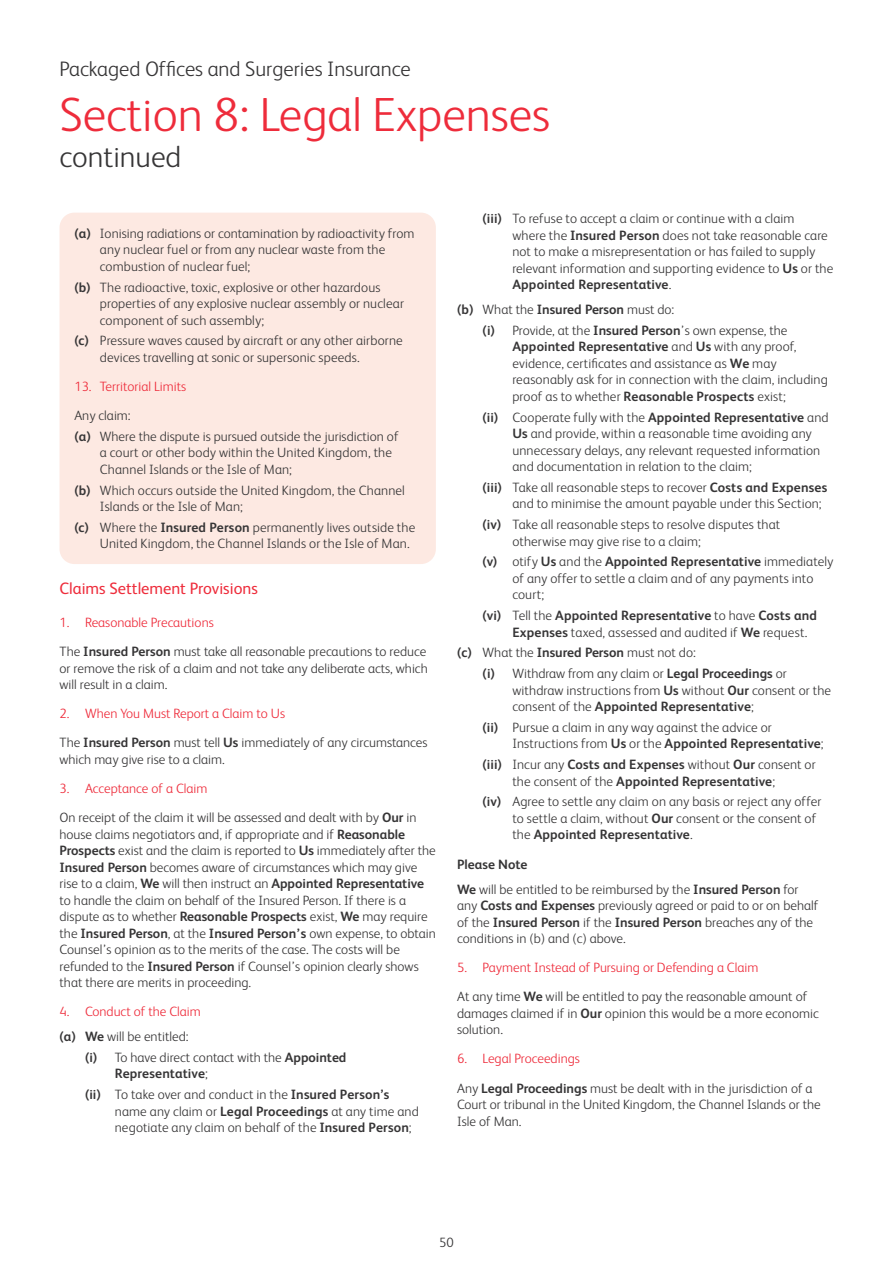
<style>
.page{position:relative;width:893px;height:1263px;background:#fff}
.page>*{position:absolute;margin:0;border:0;box-sizing:border-box;transform-origin:0 0}
.A4_Page_Title{font:300 48px "FS Albert";color:#ee2c3b}
.A4_Page_Subtitle{font:300 30px "FS Albert";color:#363536}
.t1{font:300 21px "FS Albert";color:#363536}
.Title_11pt_Colour{font:16.5px "FS Albert";color:#ee2c3b}
.Body{font:300 13.5px/16.5px "FS Albert";color:#363536}
.t2{font:300 13.5px "FS Albert";color:#ee2c3b}
.Body-2{font:700 13.5px/16.5px "FS Albert";letter-spacing:.005em;color:#363536}
.s1{font-weight:700}
.s2{font-weight:300}
</style>
<div class="page">
<div style="left:60px;top:213px;width:376px;height:351px;background:#fde9e2;border-radius:15px"></div>
<h3 class="t1" style="left:60px;top:55px;width:353px">Packaged Offices and Surgeries Insurance</h3>
<p class="A4_Page_Title" style="left:60px;top:83px;width:492px">Section 8: Legal Expenses</p>
<p class="A4_Page_Subtitle" style="left:60px;top:137px;width:123px">continued</p>
<p class="Body" style="left:100px;top:224px;width:316px;text-indent:-26px"><span class="s1">(a)</span> Ionising radiations or contamination by radioactivity from any nuclear fuel or from any nuclear waste from the combustion of nuclear fuel;</p>
<p class="Body" style="left:100px;top:278px;width:305px;text-indent:-26px"><span class="s1">(b)</span> The radioactive, toxic, explosive or other hazardous properties of any explosive nuclear assembly or nuclear component of such assembly;</p>
<p class="Body" style="left:100px;top:332px;width:304px;text-indent:-26px"><span class="s1">(c)</span> Pressure waves caused by aircraft or any other airborne devices travelling at sonic or supersonic speeds.</p>
<p class="t2" style="left:74px;top:377px;width:113px">13. Territorial Limits</p>
<p class="Body" style="left:74px;top:407px;width:58px">Any claim:</p>
<p class="Body" style="left:100px;top:427px;width:300px;text-indent:-26px"><span class="s1">(a)</span> Where the dispute is pursued outside the jurisdiction of a court or other body within the United Kingdom, the<br>Channel Islands or the Isle of Man;</p>
<p class="Body" style="left:100px;top:481px;width:306px;text-indent:-26px"><span class="s1">(b)</span> Which occurs outside the United Kingdom, the Channel<br>Islands or the Isle of Man;</p>
<p class="Body" style="left:100px;top:518px;width:317px;text-indent:-26px"><span class="s1">(c)</span> Where the <span class="s1">Insured Person</span> permanently lives outside the<br>United Kingdom, the Channel Islands or the Isle of Man.</p>
<p class="Title_11pt_Colour" style="left:60px;top:577px;width:200px">Claims Settlement Provisions</p>
<p class="t2" style="left:60px;top:613px;width:156px">1. Reasonable Precautions</p>
<p class="Body" style="left:60px;top:643px;width:370px;text-align:justify">The <span class="s1">Insured Person</span> must take all reasonable precautions to reduce or remove the risk of a claim and not take any deliberate acts, which will result in a claim.</p>
<p class="t2" style="left:60px;top:705px;width:227px">2. When You Must Report a Claim to Us</p>
<p class="Body" style="left:60px;top:734px;width:370px">The <span class="s1">Insured Person</span> must tell <span class="s1">Us</span> immediately of any circumstances which may give rise to a claim.</p>
<p class="t2" style="left:60px;top:779px;width:149px">3. Acceptance of a Claim</p>
<p class="Body" style="left:60px;top:809px;width:378px">On receipt of the claim it will be assessed and dealt with by <span class="s1">Our</span> in house claims negotiators and, if appropriate and if <span class="s1">Reasonable Prospects</span> exist and the claim is reported to <span class="s1">Us</span> immediately after the <span class="s1">Insured Person</span> becomes aware of circumstances which may give rise to a claim, <span class="s1">We</span> will then instruct an <span class="s1">Appointed Representative </span>to handle the claim on behalf of the Insured Person. If there is a dispute as to whether <span class="s1">Reasonable Prospects</span> exist, <span class="s1">We</span> may require the <span class="s1">Insured Person</span>, at the <span class="s1">Insured Person’s</span> own expense, to obtain Counsel’s opinion as to the merits of the case. The costs will be refunded to the <span class="s1">Insured Person</span> if Counsel’s opinion clearly shows that there are merits in proceeding.</p>
<p class="t2" style="left:60px;top:1003px;width:143px">4. Conduct of the Claim</p>
<p class="Body" style="left:60px;top:1028px;width:131px"><span class="s1">(a) We</span> will be entitled:</p>
<p class="Body" style="left:115px;top:1048px;width:233px;text-indent:-30px"><span class="s1">(i)</span> To have direct contact with the <span class="s1">Appointed<br>Representative</span>;</p>
<p class="Body" style="left:115px;top:1086px;width:306px;text-indent:-30px"><span class="s1">(ii)</span> To take over and conduct in the <span class="s1">Insured Person’s </span>name any claim or <span class="s1">Legal Proceedings</span> at any time and negotiate any claim on behalf of the <span class="s1">Insured Person</span>;</p>
<p class="Body" style="left:512px;top:209px;width:322px;text-indent:-30px"><span class="s1">(iii)</span> To refuse to accept a claim or continue with a claim<br>where the <span class="s1">Insured Person</span> does not take reasonable care not to make a misrepresentation or has failed to supply relevant information and supporting evidence to <span class="s1">Us</span> or the <span class="s1">Appointed Representative</span>.</p>
<p class="Body-2" style="left:457px;top:301px;width:219px">(b) <span class="s2">What the</span> Insured Person <span class="s2">must do:</span></p>
<p class="Body" style="left:512px;top:321px;width:317px;text-indent:-30px"><span class="s1">(i)</span> Provide, at the <span class="s1">Insured Person</span>’s own expense, the <span class="s1">Appointed Representative</span> and <span class="s1">Us</span> with any proof, evidence, certificates and assistance as <span class="s1">We</span> may reasonably ask for in connection with the claim, including proof as to whether <span class="s1">Reasonable Prospects</span> exist;</p>
<p class="Body" style="left:512px;top:408px;width:318px;text-indent:-30px"><span class="s1">(ii)</span> Cooperate fully with the <span class="s1">Appointed Representative</span> and <span class="s1">Us</span> and provide, within a reasonable time avoiding any unnecessary delays, any relevant requested information and documentation in relation to the claim;</p>
<p class="Body" style="left:512px;top:478px;width:316px;text-indent:-30px"><span class="s1">(iii)</span> Take all reasonable steps to recover <span class="s1">Costs and Expenses </span>and to minimise the amount payable under this Section;</p>
<p class="Body" style="left:512px;top:516px;width:269px;text-indent:-30px"><span class="s1">(iv)</span> Take all reasonable steps to resolve disputes that otherwise may give rise to a claim;</p>
<p class="Body" style="left:512px;top:553px;width:323px;text-indent:-30px"><span class="s1">(v)</span> otify <span class="s1">Us</span> and the <span class="s1">Appointed Representative</span> immediately of any offer to settle a claim and of any payments into court;</p>
<p class="Body" style="left:512px;top:607px;width:306px;text-indent:-30px"><span class="s1">(vi)</span> Tell the <span class="s1">Appointed Representative</span> to have <span class="s1">Costs and<br>Expenses</span> taxed, assessed and audited if <span class="s1">We</span> request.</p>
<p class="Body" style="left:457px;top:644px;width:240px"><span class="s1">(c)</span> What the <span class="s1">Insured Person</span> must not do:</p>
<p class="Body" style="left:512px;top:665px;width:320px;text-indent:-30px"><span class="s1">(i)</span> Withdraw from any claim or <span class="s1">Legal Proceedings</span> or withdraw instructions from <span class="s1">Us</span> without <span class="s1">Our</span> consent or the consent of the <span class="s1">Appointed Representative</span>;</p>
<p class="Body" style="left:512px;top:718px;width:313px;text-indent:-30px"><span class="s1">(ii)</span> Pursue a claim in any way against the advice or<br>Instructions from <span class="s1">Us</span> or the <span class="s1">Appointed Representative</span>;</p>
<p class="Body-2" style="left:512px;top:756px;width:305px;text-indent:-30px">(iii) <span class="s2">Incur any</span> Costs and Expenses <span class="s2">without</span> Our <span class="s2">consent or the consent of the</span> Appointed Representative<span class="s2">;</span></p>
<p class="Body" style="left:512px;top:793px;width:310px;text-indent:-30px"><span class="s1">(iv)</span> Agree to settle any claim on any basis or reject any offer to settle a claim, without <span class="s1">Our</span> consent or the consent of the <span class="s1">Appointed Representative</span>.</p>
<p class="Body-2" style="left:457px;top:855px;width:72px">Please Note</p>
<p class="Body" style="left:457px;top:880px;width:363px"><span class="s1">We</span> will be entitled to be reimbursed by the <span class="s1">Insured Person</span> for any <span class="s1">Costs and Expenses</span> previously agreed or paid to or on behalf of the <span class="s1">Insured Person</span> if the <span class="s1">Insured Person</span> breaches any of the conditions in (b) and (c) above.</p>
<p class="t2" style="left:457px;top:959px;width:303px">5. Payment Instead of Pursuing or Defending a Claim</p>
<p class="Body" style="left:457px;top:988px;width:363px">At any time <span class="s1">We</span> will be entitled to pay the reasonable amount of damages claimed if in <span class="s1">Our</span> opinion this would be a more economic solution.</p>
<p class="t2" style="left:457px;top:1050px;width:124px">6. Legal Proceedings</p>
<p class="Body" style="left:457px;top:1079px;width:365px">Any <span class="s1">Legal Proceedings</span> must be dealt with in the jurisdiction of a<br>Court or tribunal in the United Kingdom, the Channel Islands or the<br>Isle of Man.</p>
<p class="Body" style="left:439px;top:1233px;width:16px">50</p>
</div>
